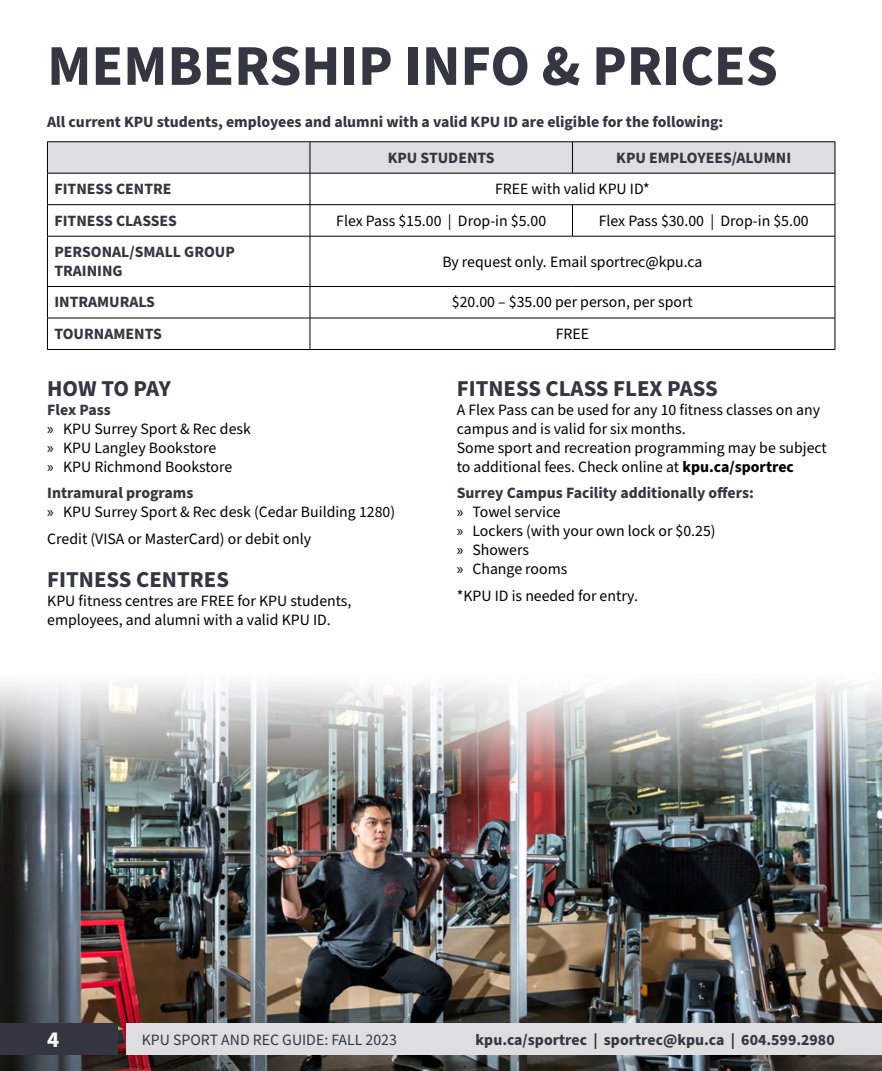
<style>
.page{position:relative;width:882px;height:1071px;background:#fff}
.page>*{position:absolute;margin:0;border:0;box-sizing:border-box;transform-origin:0 0}
.t1{font:700 57.75px "Source Sans Pro";color:#343741}
.t2{font:700 22.75px "Source Sans Pro";color:#343741}
.t3{font:700 22.75px "Source Sans Pro";color:#fff}
.t4{font:15.75px/18.9px "Source Sans Pro";color:#000}
.t5{font:700 15.75px/18.9px "Source Sans Pro";color:#343741}
.t6{font:15.75px "Source Sans Pro";color:#343741}
.s1{font-weight:700;color:#343741}
.s2{font-family:"Myriad Pro"}
.s3{font-weight:700}
</style>
<div class="page">
<img style="left:0;top:682px;width:882px;height:389px">
<div style="left:48px;top:142px;width:787px;height:31px;background:#dedee1"></div>
<hr style="left:47px;top:141px;width:263px;height:1px;background:#000">
<hr style="left:47px;top:142px;width:1px;height:31px;background:#000">
<hr style="left:310px;top:141px;width:262px;height:1px;background:#000">
<hr style="left:310px;top:142px;width:1px;height:31px;background:#000">
<hr style="left:572px;top:141px;width:263px;height:1px;background:#000">
<hr style="left:572px;top:142px;width:1px;height:31px;background:#000">
<hr style="left:835px;top:142px;width:1px;height:31px;background:#000">
<hr style="left:47px;top:173px;width:263px;height:1px;background:#000">
<hr style="left:47px;top:173px;width:1px;height:31px;background:#000">
<hr style="left:310px;top:173px;width:262px;height:1px;background:#000">
<hr style="left:310px;top:173px;width:1px;height:31px;background:#000">
<hr style="left:572px;top:173px;width:263px;height:1px;background:#000">
<hr style="left:835px;top:173px;width:1px;height:31px;background:#000">
<hr style="left:47px;top:204px;width:263px;height:1px;background:#000">
<hr style="left:47px;top:205px;width:1px;height:31px;background:#000">
<hr style="left:310px;top:204px;width:262px;height:1px;background:#000">
<hr style="left:310px;top:205px;width:1px;height:31px;background:#000">
<hr style="left:572px;top:204px;width:263px;height:1px;background:#000">
<hr style="left:572px;top:205px;width:1px;height:31px;background:#000">
<hr style="left:835px;top:205px;width:1px;height:31px;background:#000">
<hr style="left:47px;top:236px;width:263px;height:1px;background:#000">
<hr style="left:47px;top:236px;width:1px;height:50px;background:#000">
<hr style="left:310px;top:236px;width:262px;height:1px;background:#000">
<hr style="left:310px;top:236px;width:1px;height:50px;background:#000">
<hr style="left:572px;top:236px;width:263px;height:1px;background:#000">
<hr style="left:835px;top:236px;width:1px;height:50px;background:#000">
<hr style="left:47px;top:286px;width:263px;height:1px;background:#000">
<hr style="left:47px;top:287px;width:1px;height:31px;background:#000">
<hr style="left:310px;top:286px;width:262px;height:1px;background:#000">
<hr style="left:310px;top:287px;width:1px;height:31px;background:#000">
<hr style="left:572px;top:286px;width:263px;height:1px;background:#000">
<hr style="left:835px;top:287px;width:1px;height:31px;background:#000">
<hr style="left:47px;top:318px;width:263px;height:1px;background:#000">
<hr style="left:47px;top:318px;width:1px;height:31px;background:#000">
<hr style="left:310px;top:318px;width:262px;height:1px;background:#000">
<hr style="left:310px;top:318px;width:1px;height:31px;background:#000">
<hr style="left:572px;top:318px;width:263px;height:1px;background:#000">
<hr style="left:835px;top:318px;width:1px;height:31px;background:#000">
<hr style="left:47px;top:349px;width:263px;height:1px;background:#000">
<hr style="left:310px;top:349px;width:262px;height:1px;background:#000">
<hr style="left:572px;top:349px;width:263px;height:1px;background:#000">
<div style="left:0;top:1024px;width:118px;height:31px;background:#343741"></div>
<div style="left:126px;top:1024px;width:756px;height:31px;background:#dedee1"></div>
<h1 class="t1" style="left:47px;top:26px;width:732px">MEMBERSHIP INFO &amp; PRICES</h1>
<p class="t5" style="left:47px;top:112px;width:678px">All current KPU students, employees and alumni with a valid KPU ID are eligible for the following:</p>
<p class="t5" style="left:388px;top:148px;width:109px">KPU STUDENTS</p>
<p class="t5" style="left:616px;top:148px;width:176px">KPU EMPLOYEES/ALUMNI</p>
<p class="t5" style="left:54px;top:180px;width:119px">FITNESS CENTRE</p>
<p class="t4" style="left:495px;top:180px;width:156px">FREE with valid KPU ID*</p>
<p class="t5" style="left:54px;top:211px;width:124px">FITNESS CLASSES</p>
<p class="t4" style="left:336px;top:211px;width:211px">Flex Pass $15.00 | Drop-in $5.00</p>
<p class="t4" style="left:599px;top:211px;width:211px">Flex Pass $30.00 | Drop-in $5.00</p>
<p class="t5" style="left:54px;top:243px;width:182px">PERSONAL/SMALL GROUP<br>TRAINING</p>
<p class="t4" style="left:442px;top:252px;width:262px">By request only. Email sportrec@kpu.ca</p>
<p class="t5" style="left:54px;top:293px;width:102px">INTRAMURALS</p>
<p class="t4" style="left:452px;top:293px;width:243px">$20.00 – $35.00 per person, per sport</p>
<p class="t5" style="left:54px;top:325px;width:109px">TOURNAMENTS</p>
<p class="t4" style="left:556px;top:325px;width:35px">FREE</p>
<h2 class="t2" style="left:47px;top:373px;width:125px">HOW TO PAY</h2>
<p class="t4" style="left:47px;top:401px;width:205px"><span class="s1">Flex Pass<br></span><span class="s2">»</span> KPU Surrey Sport &amp; Rec desk <span class="s2">»</span> KPU Langley Bookstore<br><span class="s2">»</span> KPU Richmond Bookstore</p>
<p class="t4" style="left:47px;top:484px;width:349px"><span class="s1">Intramural programs<br></span><span class="s2">»</span> KPU Surrey Sport &amp; Rec desk (Cedar Building 1280)</p>
<p class="t4" style="left:47px;top:530px;width:265px">Credit (VISA or MasterCard) or debit only</p>
<h2 class="t2" style="left:47px;top:564px;width:183px">FITNESS CENTRES</h2>
<p class="t4" style="left:47px;top:592px;width:306px">KPU fitness centres are FREE for KPU students, employees, and alumni with a valid KPU ID.</p>
<h2 class="t2" style="left:457px;top:373px;width:263px">FITNESS CLASS FLEX PASS</h2>
<p class="t4" style="left:457px;top:401px;width:372px">A Flex Pass can be used for any 10 fitness classes on any campus and is valid for six months.<br>Some sport and recreation programming may be subject to additional fees. Check online at <span class="s3">kpu.ca/sportrec</span></p>
<p class="t4" style="left:457px;top:484px;width:299px"><span class="s1">Surrey Campus Facility additionally offers: </span><span class="s2">»</span> Towel service<br><span class="s2">»</span> Lockers (with your own lock or $0.25)<br><span class="s2">»</span> Showers<br><span class="s2">»</span> Change rooms</p>
<p class="t4" style="left:457px;top:587px;width:183px">*KPU ID is needed for entry.</p>
<h2 class="t3" style="left:47px;top:1024px;width:14px">4</h2>
<p class="t6" style="left:142px;top:1029px;width:257px">KPU SPORT AND REC GUIDE: FALL 2023</p>
<p class="t5" style="left:476px;top:1030px;width:361px">kpu.ca/sportrec | sportrec@kpu.ca | 604.599.2980</p>
</div>
